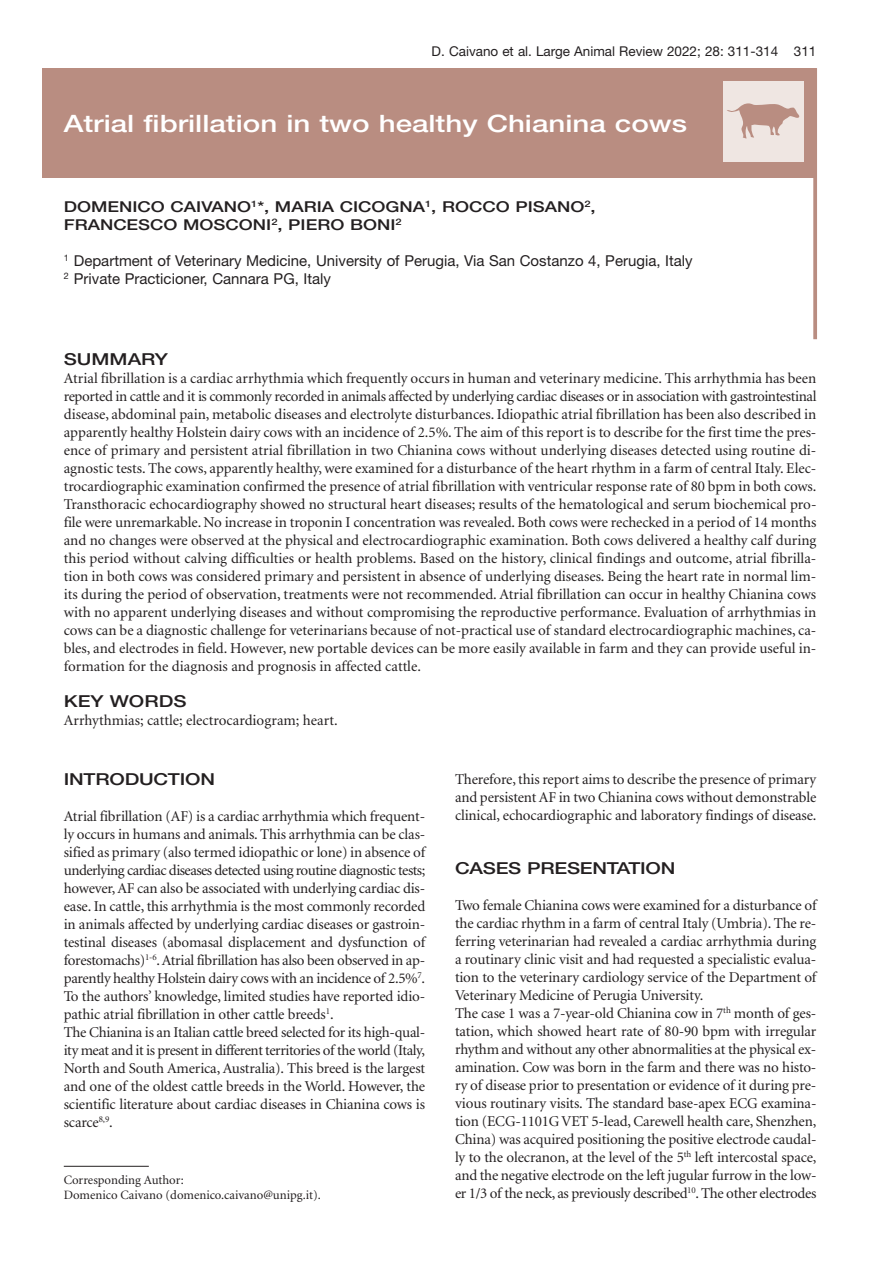
<style>
.page{position:relative;width:893px;height:1263px;background:#fff}
.page>*{position:absolute;margin:0;border:0;box-sizing:border-box;transform-origin:0 0}
.t1{font:500 24px "Helvetica Neue";color:#fff;scale:1.23 1}
.t2{font:500 16.5px "Helvetica Neue";letter-spacing:-.01em;color:#231f20;scale:1.23 1}
.t3{font:15px/18px "Minion";letter-spacing:-.01em;color:#231f20;text-align:justify}
.t4{font:15px/18px "Helvetica Neue";color:#231f20}
.t5{font:500 15px/18px "Helvetica Neue";color:#231f20;scale:1.23 1}
.t6{font:13.5px "Helvetica Neue";color:#231f20}
.t7{font:12.75px/15px "Minion";color:#231f20}
.s1{font-family:"Animal";font-weight:400;font-size:51.75px;color:#b98d81}
</style>
<div class="page">
<svg style="left:813px;top:68px;width:4px;height:271px"></svg>
<hr style="left:64px;top:1166px;width:85px;height:1px;background:#231f20">
<div style="left:43px;top:68px;width:773px;height:109px;background:#b98d81"></div>
<div style="left:723px;top:81px;width:81px;height:81px;background:#efe6e2"></div>
<p class="t6" style="left:432px;top:47px;width:386px">D. Caivano et al. Large Animal Review 2022; 28: 311-314 311</p>
<h1 class="t1" style="left:64px;top:114px;width:600px">Atrial fibrillation in two healthy Chianina cows <span class="s1">N</span></h1>
<p class="t5" style="left:64px;top:199px;width:434px">DOMENICO CAIVANO<sup>1</sup>*, MARIA CICOGNA<sup>1</sup>, ROCCO PISANO<sup>2</sup>,<br>FRANCESCO MOSCONI<sup>2</sup>, PIERO BONI<sup>2</sup></p>
<p class="t4" style="left:64px;top:253px;width:630px"><sup>1</sup> Department of Veterinary Medicine, University of Perugia, Via San Costanzo 4, Perugia, Italy<br><sup>2</sup> Private Practicioner, Cannara PG, Italy</p>
<p class="t2" style="left:64px;top:353px;width:86px">SUMMARY</p>
<p class="t3" style="left:64px;top:371px;width:754px">Atrial fibrillation is a cardiac arrhythmia which frequently occurs in human and veterinary medicine. This arrhythmia has been reported in cattle and it is commonly recorded in animals affected by underlying cardiac diseases or in association with gastrointestinal disease, abdominal pain, metabolic diseases and electrolyte disturbances. Idiopathic atrial fibrillation has been also described in apparently healthy Holstein dairy cows with an incidence of 2.5%. The aim of this report is to describe for the first time the pres&shy;ence of primary and persistent atrial fibrillation in two Chianina cows without underlying diseases detected using routine di&shy;agnostic tests. The cows, apparently healthy, were examined for a disturbance of the heart rhythm in a farm of central Italy. Elec&shy;trocardiographic examination confirmed the presence of atrial fibrillation with ventricular response rate of 80 bpm in both cows.<br>Transthoracic echocardiography showed no structural heart diseases; results of the hematological and serum biochemical pro&shy;file were unremarkable. No increase in troponin I concentration was revealed. Both cows were rechecked in a period of 14 months and no changes were observed at the physical and electrocardiographic examination. Both cows delivered a healthy calf during this period without calving difficulties or health problems. Based on the history, clinical findings and outcome, atrial fibrilla&shy;tion in both cows was considered primary and persistent in absence of underlying diseases. Being the heart rate in normal lim&shy;its during the period of observation, treatments were not recommended. Atrial fibrillation can occur in healthy Chianina cows with no apparent underlying diseases and without compromising the reproductive performance. Evaluation of arrhythmias in cows can be a diagnostic challenge for veterinarians because of not-practical use of standard electrocardiographic machines, ca&shy;bles, and electrodes in field. However, new portable devices can be more easily available in farm and they can provide useful in&shy;formation for the diagnosis and prognosis in affected cattle.</p>
<p class="t2" style="left:64px;top:695px;width:101px">KEY WORDS</p>
<p class="t3" style="left:64px;top:713px;width:275px">Arrhythmias; cattle; electrocardiogram; heart.</p>
<p class="t2" style="left:64px;top:773px;width:124px">INTRODUCTION</p>
<p class="t3" style="left:64px;top:808px;width:363px;text-align:left">Atrial fibrillation (AF) is a cardiac arrhythmia which frequent&shy;ly occurs in humans and animals. This arrhythmia can be clas&shy;sified as primary (also termed idiopathic or lone) in absence of underlying cardiac diseases detected using routine diagnostic tests; however, AF can also be associated with underlying cardiac dis&shy;ease. In cattle, this arrhythmia is the most commonly recorded in animals affected by underlying cardiac diseases or gastroin&shy;testinal diseases (abomasal displacement and dysfunction of forestomachs)<sup>1-6</sup>. Atrial fibrillation has also been observed in ap&shy;parently healthy Holstein dairy cows with an incidence of 2.5%<sup>7</sup>.<br>To the authors’ knowledge, limited studies have reported idio&shy;pathic atrial fibrillation in other cattle breeds<sup>1</sup>.<br>The Chianina is an Italian cattle breed selected for its high-qual&shy;ity meat and it is present in different territories of the world (Italy, North and South America, Australia). This breed is the largest and one of the oldest cattle breeds in the World. However, the scientific literature about cardiac diseases in Chianina cows is scarce<sup>8,9</sup>.</p>
<p class="t7" style="left:64px;top:1173px;width:259px">Corresponding Author:<br>Domenico Caivano (domenico.caivano@unipg.it).</p>
<p class="t3" style="left:455px;top:771px;width:363px">Therefore, this report aims to describe the presence of primary and persistent AF in two Chianina cows without demonstrable clinical, echocardiographic and laboratory findings of disease.</p>
<p class="t2" style="left:455px;top:862px;width:181px">CASES PRESENTATION</p>
<p class="t3" style="left:455px;top:897px;width:363px;text-align:left">Two female Chianina cows were examined for a disturbance of the cardiac rhythm in a farm of central Italy (Umbria). The re&shy;ferring veterinarian had revealed a cardiac arrhythmia during a routinary clinic visit and had requested a specialistic evalua&shy;tion to the veterinary cardiology service of the Department of Veterinary Medicine of Perugia University.<br>The case 1 was a 7-year-old Chianina cow in 7<sup>th</sup> month of ges&shy;tation, which showed heart rate of 80-90 bpm with irregular rhythm and without any other abnormalities at the physical ex&shy;amination. Cow was born in the farm and there was no histo&shy;ry of disease prior to presentation or evidence of it during pre&shy;vious routinary visits. The standard base-apex ECG examina&shy;tion (ECG-1101G VET 5-lead, Carewell health care, Shenzhen, China) was acquired positioning the positive electrode caudal&shy;ly to the olecranon, at the level of the 5<sup>th</sup> left intercostal space, and the negative electrode on the left jugular furrow in the low&shy;er 1/3 of the neck, as previously described<sup>10</sup>. The other electrodes</p>
</div>
